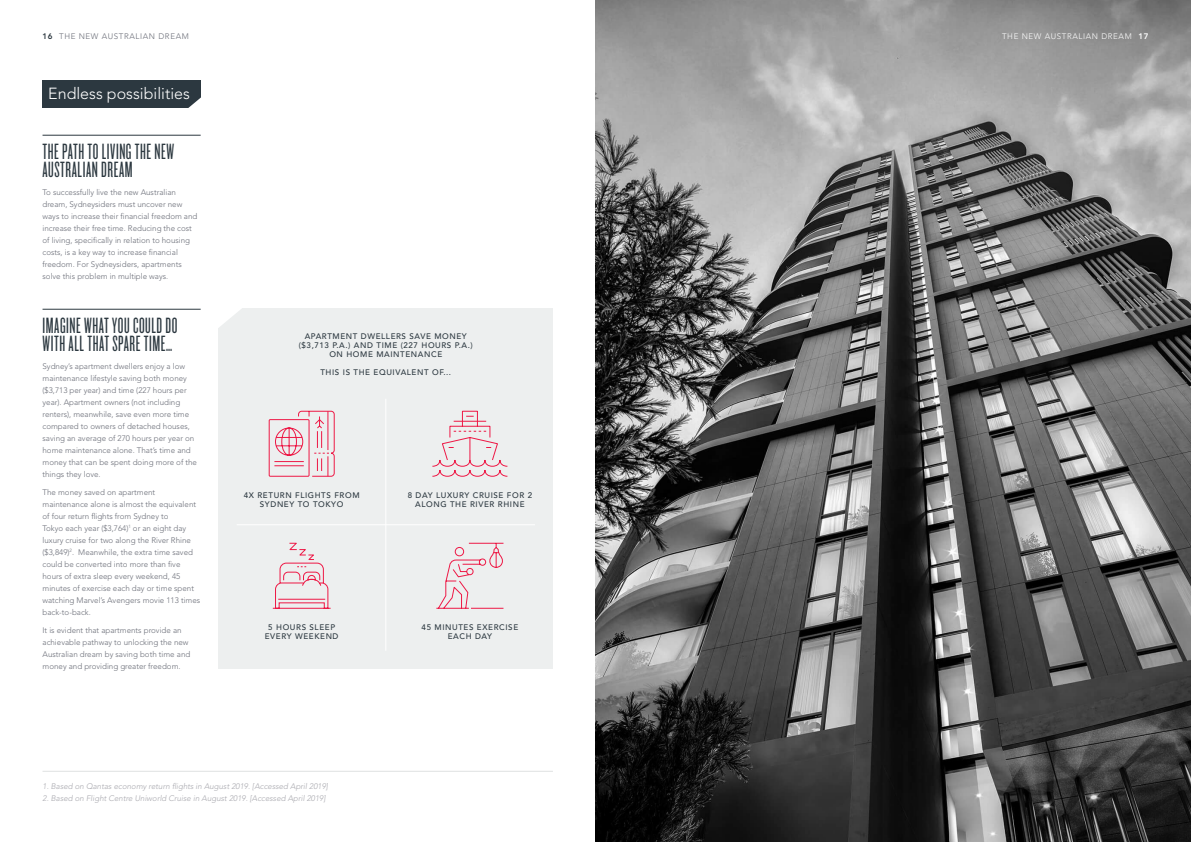
<style>
.page{position:relative;width:1191px;height:842px;background:#fff}
.page>*{position:absolute;margin:0;border:0;box-sizing:border-box;transform-origin:0 0}
.t1{font:23px/18px "Knockout HTF26 Junior Flyweight";letter-spacing:.025em;color:#2c3840}
.t2{font:300 16px "Avenir LT";color:#fff}
.t3{font:300 8px/12px "Avenir LT";color:#6a6d77}
.t4{font:500 8px/9px "Avenir LT";letter-spacing:.075em;color:#2c3840;text-align:center}
.t5{font:italic 300 8px "Avenir LT";color:#a8a8ae}
.t6{font:300 8px "Avenir LT";letter-spacing:.075em;color:#6a6d77}
.t7{font:300 8px "Avenir LT";letter-spacing:.075em;color:#fff}
.s1{font-weight:800;color:#2c3840}
.s2{font-weight:800}
</style>
<div class="page">
<img style="left:595px;top:0;width:596px;height:842px">
<div style="left:219px;top:309px;width:334px;height:360px;background:#edefef"></div>
<div style="left:43px;top:81px;width:158px;height:27px;background:#2c3840"></div>
<svg style="left:188px;top:97px;width:13px;height:11px"></svg>
<hr style="left:43px;top:135px;width:158px;height:1px;background:#2c3840">
<hr style="left:43px;top:771px;width:510px;height:1px;background:#dfe1e1">
<svg style="left:218px;top:308px;width:31px;height:25px"></svg>
<hr style="left:43px;top:309px;width:158px;height:1px;background:#2c3840">
<hr style="left:385px;top:399px;width:1px;height:252px;background:#fff">
<hr style="left:237px;top:524px;width:298px;height:1px;background:#fff">
<svg style="left:268px;top:410px;width:67px;height:67px"></svg>
<svg style="left:436px;top:542px;width:68px;height:67px"></svg>
<svg style="left:272px;top:542px;width:59px;height:67px"></svg>
<svg style="left:432px;top:410px;width:76px;height:67px"></svg>
<p class="t6" style="left:43px;top:31px;width:148px"><span class="s1">16</span> THE NEW AUSTRALIAN DREAM</p>
<p class="t7" style="left:1002px;top:31px;width:148px">THE NEW AUSTRALIAN DREAM <span class="s2">17</span></p>
<h2 class="t2" style="left:48px;top:84px;width:143px">Endless possibilities</h2>
<h1 class="t1" style="left:43px;top:143px;width:133px">THE PATH TO LIVING THE NEW<br>AUSTRALIAN DREAM</h1>
<p class="t3" style="left:43px;top:186px;width:156px">To successfully live the new Australian dream, Sydneysiders must uncover new ways to increase their financial freedom and increase their free time. Reducing the cost of living, specifically in relation to housing costs, is a key way to increase financial freedom. For Sydneysiders, apartments solve this problem in multiple ways.</p>
<h1 class="t1" style="left:43px;top:317px;width:136px">IMAGINE WHAT YOU COULD DO<br>WITH ALL THAT SPARE TIME…</h1>
<p class="t3" style="left:43px;top:360px;width:156px">Sydney’s apartment dwellers enjoy a low maintenance lifestyle saving both money ($3,713 per year) and time (227 hours per year). Apartment owners (not including renters), meanwhile, save even more time compared to owners of detached houses, saving an average of 270 hours per year on home maintenance alone. That’s time and money that can be spent doing more of the things they love.</p>
<p class="t3" style="left:43px;top:486px;width:159px">The money saved on apartment maintenance alone is almost the equivalent of four return flights from Sydney to<br>Tokyo each year ($3,764)<sup>1</sup> or an eight day luxury cruise for two along the River Rhine ($3,849)<sup>2</sup>. Meanwhile, the extra time saved could be converted into more than five hours of extra sleep every weekend, 45 minutes of exercise each day or time spent watching Marvel’s Avengers movie 113 times back-to-back.</p>
<p class="t3" style="left:43px;top:624px;width:149px">It is evident that apartments provide an achievable pathway to unlocking the new Australian dream by saving both time and money and providing greater freedom.</p>
<p class="t4" style="left:299px;top:332px;width:176px">APARTMENT DWELLERS SAVE MONEY ($3,713 P.A.) AND TIME (227 HOURS P.A.)<br>ON HOME MAINTENANCE</p>
<p class="t4" style="left:320px;top:368px;width:132px">THIS IS THE EQUIVALENT OF...</p>
<p class="t4" style="left:244px;top:491px;width:117px">4X RETURN FLIGHTS FROM<br>SYDNEY TO TOKYO</p>
<p class="t4" style="left:408px;top:491px;width:126px">8 DAY LUXURY CRUISE FOR 2<br>ALONG THE RIVER RHINE</p>
<p class="t4" style="left:265px;top:623px;width:75px">5 HOURS SLEEP<br>EVERY WEEKEND</p>
<p class="t4" style="left:421px;top:623px;width:98px">45 MINUTES EXERCISE<br>EACH DAY</p>
<p class="t5" style="left:43px;top:781px;width:287px">1. Based on Qantas economy return flights in August 2019. [Accessed April 2019]</p>
<p class="t5" style="left:43px;top:793px;width:284px">2. Based on Flight Centre Uniworld Cruise in August 2019. [Accessed April 2019]</p>
</div>
